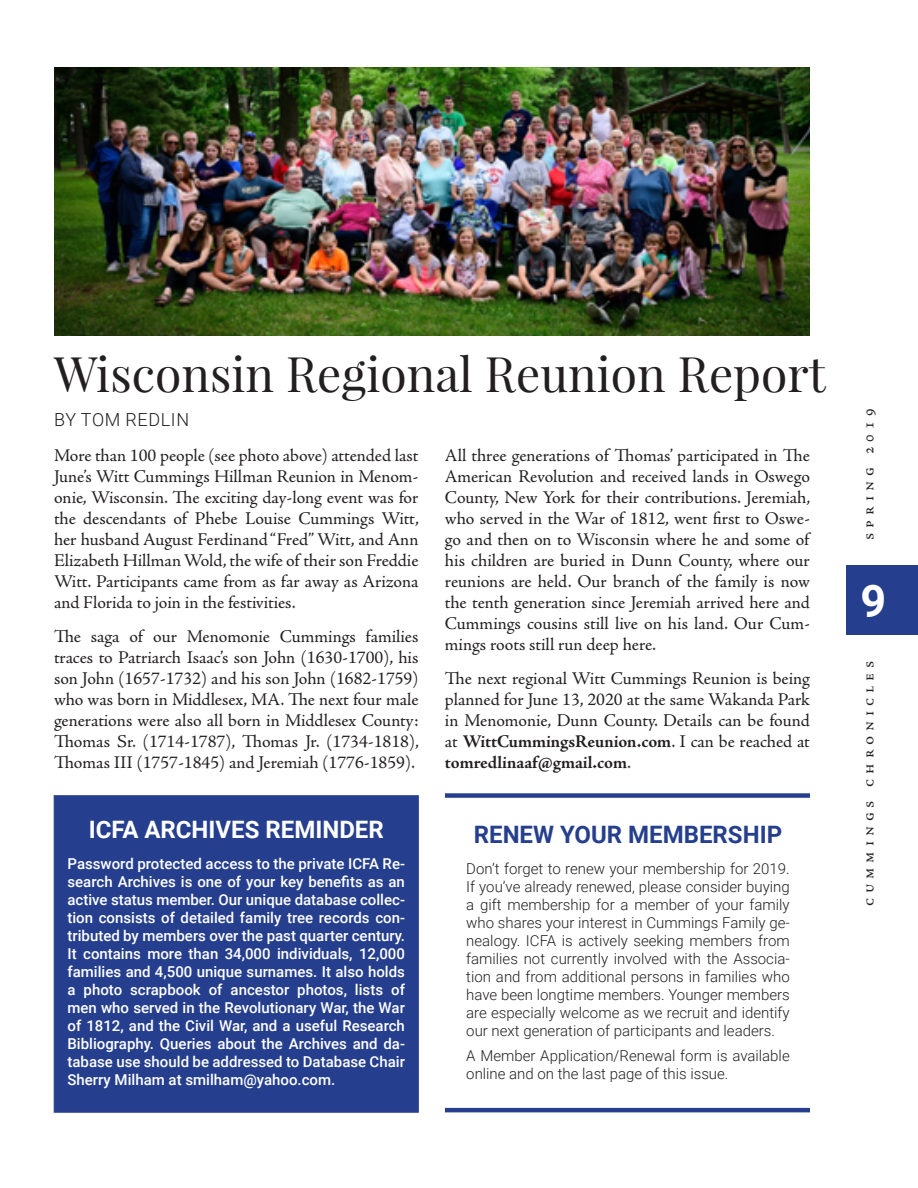
<style>
.page{position:relative;width:918px;height:1188px;background:#fff}
.page>*{position:absolute;margin:0;border:0;box-sizing:border-box;transform-origin:0 0}
.t1{font:48px "Playfair Display";color:#231f20}
.t2{font:700 45px "Roboto";color:#fff}
.t3{font:700 24px "Roboto";color:#fff}
.t4{font:700 24px "Roboto";color:#253f8e}
.t5{font:18px/21px "Adobe Jenson Pro";color:#231f20;text-align:justify}
.t6{font:300 18px "Roboto";letter-spacing:.035em;color:#231f20}
.t7{font:16.5px "Adobe Jenson Pro";letter-spacing:.3em;color:#231f20}
.t8{font:500 15px/18px "Roboto";color:#fff;text-align:justify}
.t9{font:300 15px/18px "Roboto";color:#231f20;text-align:justify}
.s1{font-weight:700}
</style>
<div class="page">
<div style="left:847px;top:566px;width:71px;height:69px;background:#253f8e"></div>
<img style="left:54px;top:68px;width:756px;height:267px">
<div style="left:54px;top:796px;width:364px;height:316px;background:#253f8e;border:1px solid #253f8e"></div>
<div style="left:445px;top:793px;width:365px;height:5px;background:#253f8e"></div>
<hr style="left:445px;top:1108px;width:365px;height:4px;background:#253f8e">
<p class="t1" style="left:54px;top:344px;width:773px">Wisconsin Regional Reunion Report</p>
<p class="t6" style="left:54px;top:407px;width:136px">BY TOM REDLIN</p>
<p class="t5" style="left:54px;top:445px;width:367px">More than 100 people (see photo above) attended last June’s Witt Cummings Hillman Reunion in Menom&shy;onie, Wisconsin. The exciting day-long event was for the descendants of Phebe Louise Cummings Witt, her husband August Ferdinand “Fred” Witt, and Ann Elizabeth Hillman Wold, the wife of their son Freddie Witt. Participants came from as far away as Arizona and Florida to join in the festivities.</p>
<p class="t5" style="left:54px;top:627px;width:367px">The saga of our Menomonie Cummings families traces to Patriarch Isaac’s son John (1630-1700), his son John (1657-1732) and his son John (1682-1759) who was born in Middlesex, MA. The next four male generations were also all born in Middlesex County:<br>Thomas Sr. (1714-1787), Thomas Jr. (1734-1818), Thomas III (1757-1845) and Jeremiah (1776-1859).</p>
<p class="t3" style="left:89px;top:812px;width:297px">ICFA ARCHIVES REMINDER</p>
<p class="t8" style="left:68px;top:854px;width:339px">Password protected access to the private ICFA Re&shy;search Archives is one of your key benefits as an active status member. Our unique database collec&shy;tion consists of detailed family tree records con&shy;tributed by members over the past quarter century.<br>It contains more than 34,000 individuals, 12,000 families and 4,500 unique surnames. It also holds a photo scrapbook of ancestor photos, lists of men who served in the Revolutionary War, the War of 1812, and the Civil War, and a useful Research Bibliography. Queries about the Archives and da&shy;tabase use should be addressed to Database Chair Sherry Milham at smilham@yahoo.com.</p>
<p class="t5" style="left:445px;top:445px;width:367px">All three generations of Thomas’ participated in The American Revolution and received lands in Oswego County, New York for their contributions. Jeremiah, who served in the War of 1812, went first to Oswe&shy;go and then on to Wisconsin where he and some of his children are buried in Dunn County, where our reunions are held. Our branch of the family is now the tenth generation since Jeremiah arrived here and Cummings cousins still live on his land. Our Cum&shy;mings roots still run deep here.</p>
<p class="t5" style="left:445px;top:669px;width:367px">The next regional Witt Cummings Reunion is being planned for June 13, 2020 at the same Wakanda Park in Menomonie, Dunn County. Details can be found at <span class="s1">WittCummingsReunion.com</span>. I can be reached at <span class="s1">tomredlinaaf@gmail.com</span>.</p>
<p class="t4" style="left:474px;top:817px;width:310px">RENEW YOUR MEMBERSHIP</p>
<p class="t9" style="left:466px;top:859px;width:325px">Don’t forget to renew your membership for 2019.<br>If you’ve already renewed, please consider buying a gift membership for a member of your family who shares your interest in Cummings Family ge&shy;nealogy. ICFA is actively seeking members from families not currently involved with the Associa&shy;tion and from additional persons in families who have been longtime members. Younger members are especially welcome as we recruit and identify our next generation of participants and leaders.</p>
<p class="t9" style="left:466px;top:1046px;width:325px">A Member Application/Renewal form is available online and on the last page of this issue.</p>
<p class="t7" style="left:859px;top:540px;width:132px;rotate:-90deg">spring 2019</p>
<h2 class="t2" style="left:861px;top:569px;width:27px">9</h2>
<p class="t7" style="left:859px;top:906px;width:247px;rotate:-90deg">cummings chronicles</p>
</div>
